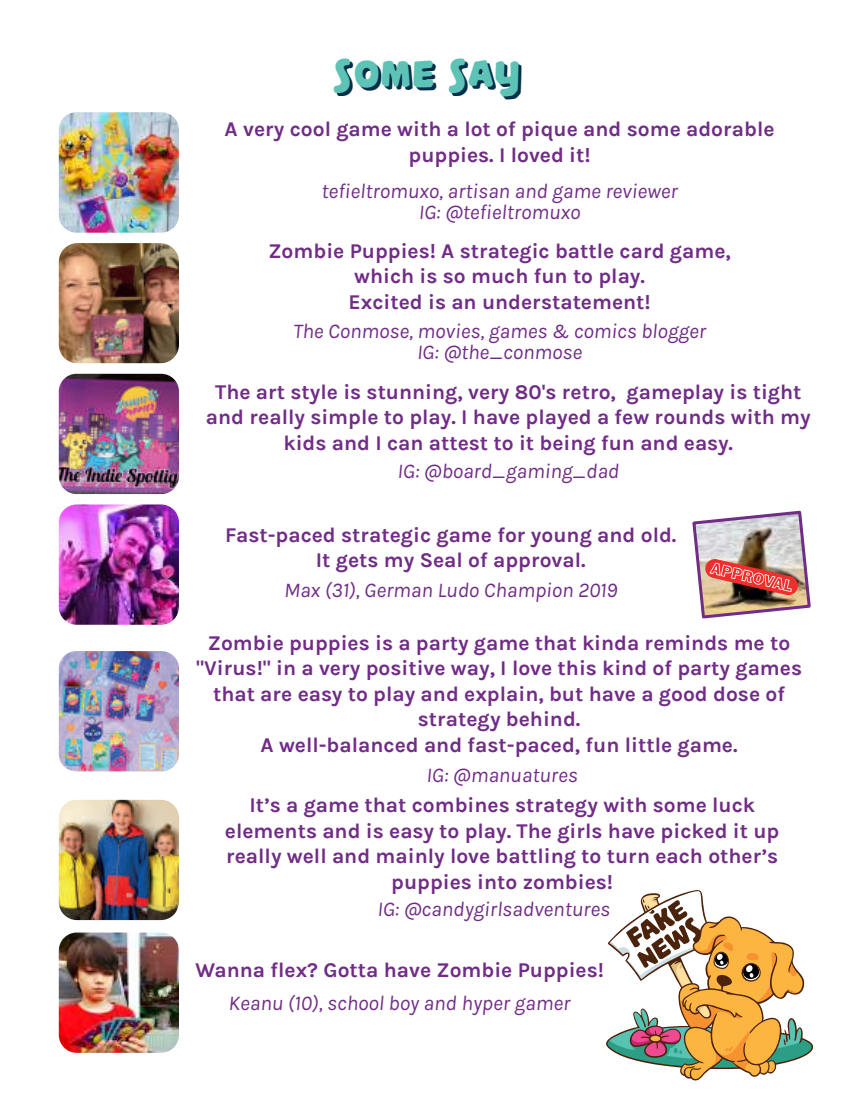
<style>
.page{position:relative;width:859px;height:1115px;background:#fff}
.page>*{position:absolute;margin:0;border:0;box-sizing:border-box;transform-origin:0 0}
.t1{font:40.2px "Palamecia Titling";letter-spacing:.04em;color:#012f49}
.t2{font:700 21px/25.5px "Karla";color:#702c86;text-align:center}
.t3{font:italic 21px/21px "Karla";color:#702c86;text-align:center}
</style>
<div class="page">
<svg style="left:606px;top:890px;width:208px;height:190px"></svg>
<img style="left:59px;top:504px;width:120px;height:120px">
<img style="left:692px;top:510px;width:119px;height:109px">
<img style="left:59px;top:112px;width:120px;height:120px">
<img style="left:59px;top:243px;width:120px;height:120px">
<img style="left:59px;top:799px;width:120px;height:120px">
<img style="left:59px;top:373px;width:120px;height:121px">
<img style="left:59px;top:651px;width:120px;height:120px">
<img style="left:59px;top:932px;width:120px;height:120px">
<h1 class="t1" style="left:337px;top:53px;width:188px">SOME SAY</h1>
<p class="t2" style="left:225px;top:116px;width:551px">A very cool game with a lot of pique and some adorable puppies. I loved it!</p>
<p class="t3" style="left:321px;top:179px;width:358px">tefieltromuxo, artisan and game reviewer<br>IG: @tefieltromuxo</p>
<p class="t2" style="left:268px;top:238px;width:464px">Zombie Puppies! A strategic battle card game, which is so much fun to play.<br>Excited is an understatement!</p>
<p class="t3" style="left:293px;top:319px;width:415px">The Conmose, movies, games &amp; comics blogger<br>IG: @the_conmose</p>
<p class="t2" style="left:206px;top:379px;width:606px">The art style is stunning, very 80's retro, gameplay is tight and really simple to play. I have played a few rounds with my kids and I can attest to it being fun and easy.</p>
<p class="t3" style="left:398px;top:459px;width:223px">IG: @board_gaming_dad</p>
<p class="t2" style="left:225px;top:521px;width:453px">Fast-paced strategic game for young and old.<br>It gets my Seal of approval.</p>
<p class="t3" style="left:284px;top:579px;width:335px">Max (31), German Ludo Champion 2019</p>
<p class="t2" style="left:196px;top:629px;width:607px">Zombie puppies is a party game that kinda reminds me to "Virus!" in a very positive way, I love this kind of party games that are easy to play and explain, but have a good dose of strategy behind.<br>A well-balanced and fast-paced, fun little game.</p>
<p class="t3" style="left:427px;top:763px;width:153px">IG: @manuatures</p>
<p class="t2" style="left:225px;top:792px;width:556px">It’s a game that combines strategy with some luck elements and is easy to play. The girls have picked it up really well and mainly love battling to turn each other’s puppies into zombies!</p>
<p class="t3" style="left:377px;top:898px;width:234px">IG: @candygirlsadventures</p>
<p class="t2" style="left:195px;top:956px;width:410px">Wanna flex? Gotta have Zombie Puppies!</p>
<p class="t3" style="left:229px;top:991px;width:343px">Keanu (10), school boy and hyper gamer</p>
</div>
